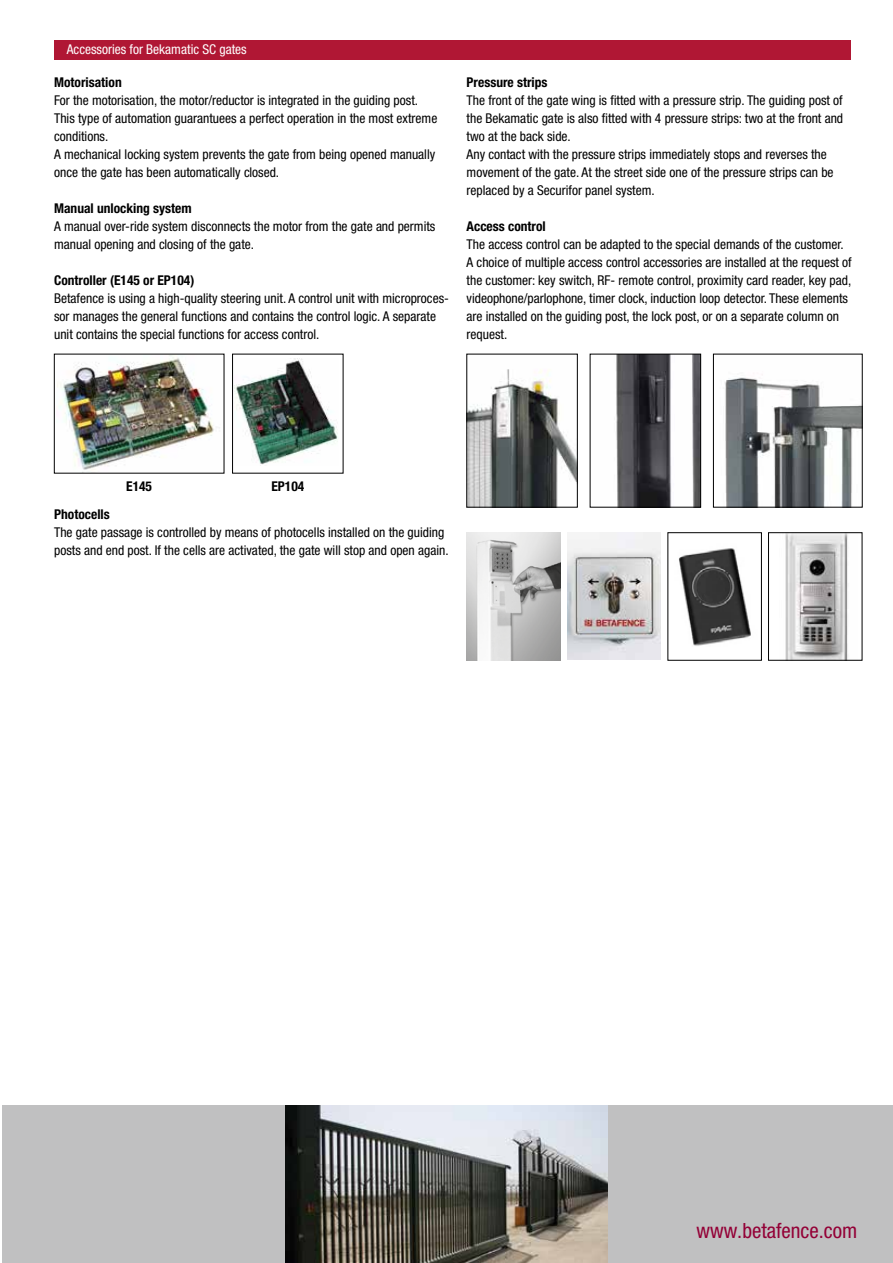
<style>
.page{position:relative;width:893px;height:1263px;background:#fff}
.page>*{position:absolute;margin:0;border:0;box-sizing:border-box;transform-origin:0 0}
.t1{font:condensed 21px "Helvetica Neue";color:#930036}
.t2{font:condensed 13.5px/18px "Helvetica Neue LT Std";color:#000}
.t3{font:700 condensed 13.5px "Helvetica Neue LT Std";color:#000}
.t4{font:condensed 13.5px "Helvetica Neue LT Std";color:#fff}
.t5{font:700 condensed 13.5px "Helvetica Neue";color:#000}
</style>
<div class="page">
<div style="left:0;top:1105px;width:893px;height:158px;background:#c0c0c1"></div>
<img style="left:0;top:1105px;width:1px;height:158px">
<div style="left:54px;top:41px;width:796px;height:19px;background:#b01734"></div>
<img style="left:724px;top:377px;width:136px;height:128px">
<div style="left:713px;top:354px;width:149px;height:153px;border:1px solid #000"></div>
<img style="left:57px;top:357px;width:157px;height:113px">
<img style="left:234px;top:359px;width:104px;height:106px">
<img style="left:469px;top:369px;width:106px;height:136px">
<img style="left:616px;top:356px;width:83px;height:149px">
<div style="left:590px;top:354px;width:111px;height:153px;border:1px solid #000"></div>
<img style="left:467px;top:533px;width:93px;height:127px">
<img style="left:785px;top:534px;width:63px;height:124px">
<div style="left:768px;top:532px;width:94px;height:128px;border:1px solid #000"></div>
<img style="left:567px;top:533px;width:94px;height:127px">
<img style="left:679px;top:548px;width:72px;height:98px">
<div style="left:668px;top:532px;width:94px;height:128px;border:1px solid #000"></div>
<img style="left:286px;top:1105px;width:321px;height:158px">
<p class="t4" style="left:67px;top:41px;width:181px">Accessories for Bekamatic SC gates</p>
<p class="t3" style="left:54px;top:74px;width:69px">Motorisation</p>
<p class="t2" style="left:54px;top:91px;width:385px">For the motorisation, the motor/reductor is integrated in the guiding post.<br>This type of automation guarantuees a perfect operation in the most extreme conditions.<br>A mechanical locking system prevents the gate from being opened manually once the gate has been automatically closed.</p>
<p class="t3" style="left:54px;top:200px;width:139px">Manual unlocking system</p>
<p class="t2" style="left:54px;top:217px;width:383px">A manual over-ride system disconnects the motor from the gate and permits manual opening and closing of the gate.</p>
<p class="t3" style="left:54px;top:272px;width:142px">Controller (E145 or EP104)</p>
<p class="t2" style="left:54px;top:289px;width:396px">Betafence is using a high-quality steering unit. A control unit with microproces&shy;sor manages the general functions and contains the control logic. A separate unit contains the special functions for access control.</p>
<p class="t3" style="left:467px;top:74px;width:82px">Pressure strips</p>
<p class="t2" style="left:467px;top:91px;width:378px">The front of the gate wing is fitted with a pressure strip. The guiding post of the Bekamatic gate is also fitted with 4 pressure strips: two at the front and two at the back side.<br>Any contact with the pressure strips immediately stops and reverses the movement of the gate. At the street side one of the pressure strips can be replaced by a Securifor panel system.</p>
<p class="t3" style="left:467px;top:218px;width:81px">Access control</p>
<p class="t2" style="left:467px;top:235px;width:387px">The access control can be adapted to the special demands of the customer.<br>A choice of multiple access control accessories are installed at the request of the customer: key switch, RF- remote control, proximity card reader, key pad, videophone/parlophone, timer clock, induction loop detector. These elements are installed on the guiding post, the lock post, or on a separate column on request.</p>
<p class="t5" style="left:126px;top:478px;width:27px">E145</p>
<p class="t5" style="left:271px;top:478px;width:34px">EP104</p>
<p class="t3" style="left:54px;top:506px;width:57px">Photocells</p>
<p class="t2" style="left:54px;top:523px;width:396px">The gate passage is controlled by means of photocells installed on the guiding posts and end post. If the cells are activated, the gate will stop and open again.</p>
<h1 class="t1" style="left:696px;top:1218px;width:162px">www.betafence.com</h1>
</div>
